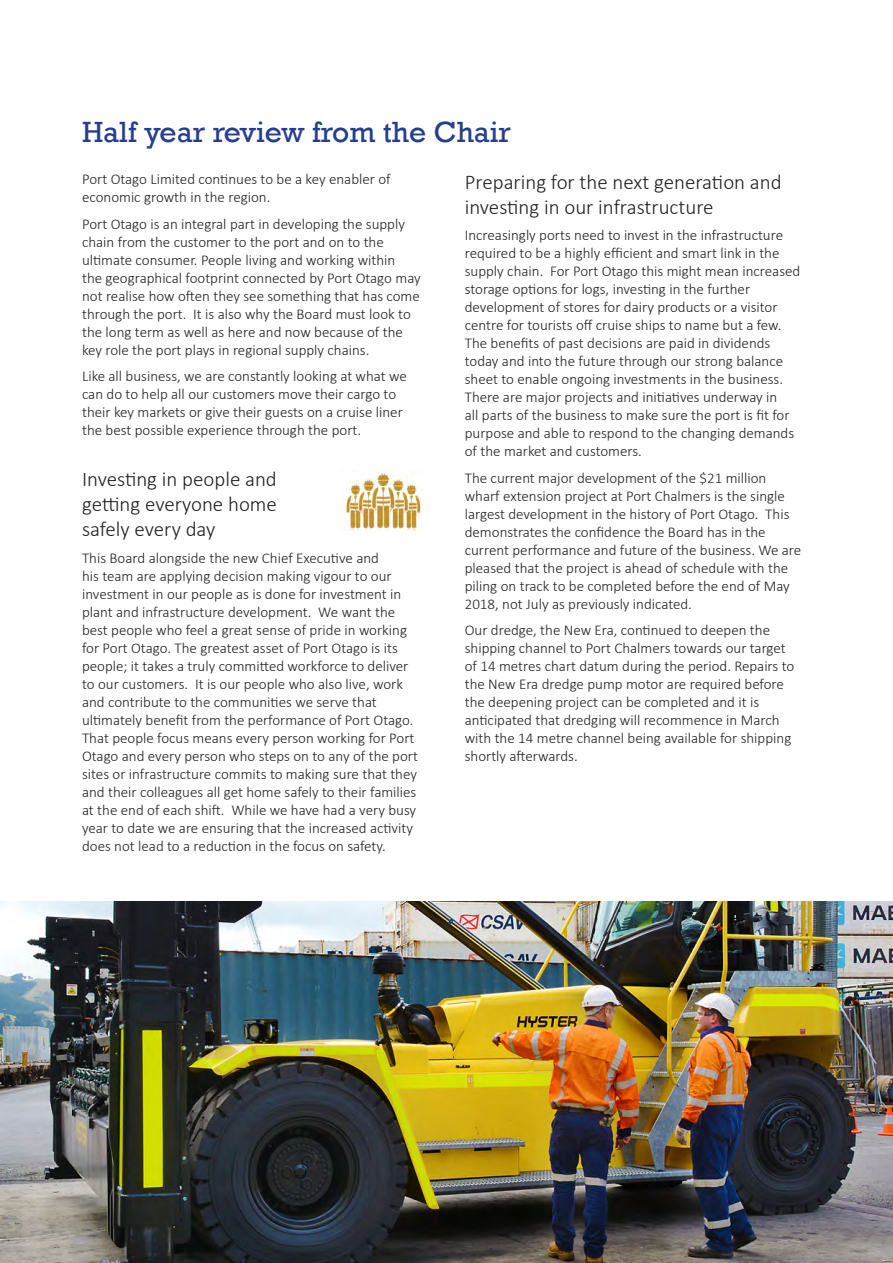
<style>
.page{position:relative;width:893px;height:1263px;background:#fff}
.page>*{position:absolute;margin:0;border:0;box-sizing:border-box;transform-origin:0 0}
.t1{font:30px "Rockwell";color:#253f8e}
.Sub_Heading{font:300 21px/25.2px "Calibri";color:#231f20;text-align:justify}
.Body_Copy_1{font:300 15px/18px "Calibri";color:#231f20}
</style>
<div class="page">
<img style="left:343px;top:472px;width:79px;height:59px">
<img style="left:0;top:901px;width:893px;height:362px">
<p class="t1" style="left:82px;top:115px;width:430px">Half year review from the Chair</p>
<p class="Body_Copy_1" style="left:82px;top:169px;width:310px">Port Otago Limited continues to be a key enabler of economic growth in the region.</p>
<p class="Body_Copy_1" style="left:82px;top:214px;width:340px">Port Otago is an integral part in developing the supply chain from the customer to the port and on to the ultimate consumer. People living and working within<br>the geographical footprint connected by Port Otago may not realise how often they see something that has come through the port. It is also why the Board must look to the long term as well as here and now because of the key role the port plays in regional supply chains.</p>
<p class="Body_Copy_1" style="left:82px;top:366px;width:326px">Like all business, we are constantly looking at what we can do to help all our customers move their cargo to their key markets or give their guests on a cruise liner the best possible experience through the port.</p>
<p class="Sub_Heading" style="left:82px;top:465px;width:196px">Investing in people and getting everyone home safely every day</p>
<p class="Body_Copy_1" style="left:82px;top:548px;width:337px">This Board alongside the new Chief Executive and<br>his team are applying decision making vigour to our investment in our people as is done for investment in plant and infrastructure development. We want the best people who feel a great sense of pride in working for Port Otago. The greatest asset of Port Otago is its people; it takes a truly committed workforce to deliver to our customers. It is our people who also live, work and contribute to the communities we serve that ultimately benefit from the performance of Port Otago.<br>That people focus means every person working for Port Otago and every person who steps on to any of the port sites or infrastructure commits to making sure that they and their colleagues all get home safely to their families at the end of each shift. While we have had a very busy year to date we are ensuring that the increased activity does not lead to a reduction in the focus on safety.</p>
<p class="Sub_Heading" style="left:465px;top:168px;width:318px">Preparing for the next generation and investing in our infrastructure</p>
<p class="Body_Copy_1" style="left:465px;top:226px;width:337px">Increasingly ports need to invest in the infrastructure required to be a highly efficient and smart link in the supply chain. For Port Otago this might mean increased storage options for logs, investing in the further development of stores for dairy products or a visitor centre for tourists off cruise ships to name but a few.<br>The benefits of past decisions are paid in dividends today and into the future through our strong balance sheet to enable ongoing investments in the business.<br>There are major projects and initiatives underway in<br>all parts of the business to make sure the port is fit for purpose and able to respond to the changing demands of the market and customers.</p>
<p class="Body_Copy_1" style="left:465px;top:468px;width:338px">The current major development of the $21 million wharf extension project at Port Chalmers is the single largest development in the history of Port Otago. This demonstrates the confidence the Board has in the current performance and future of the business. We are pleased that the project is ahead of schedule with the piling on track to be completed before the end of May 2018, not July as previously indicated.</p>
<p class="Body_Copy_1" style="left:465px;top:621px;width:331px">Our dredge, the New Era, continued to deepen the shipping channel to Port Chalmers towards our target of 14 metres chart datum during the period. Repairs to the New Era dredge pump motor are required before the deepening project can be completed and it is anticipated that dredging will recommence in March with the 14 metre channel being available for shipping shortly afterwards.</p>
</div>
